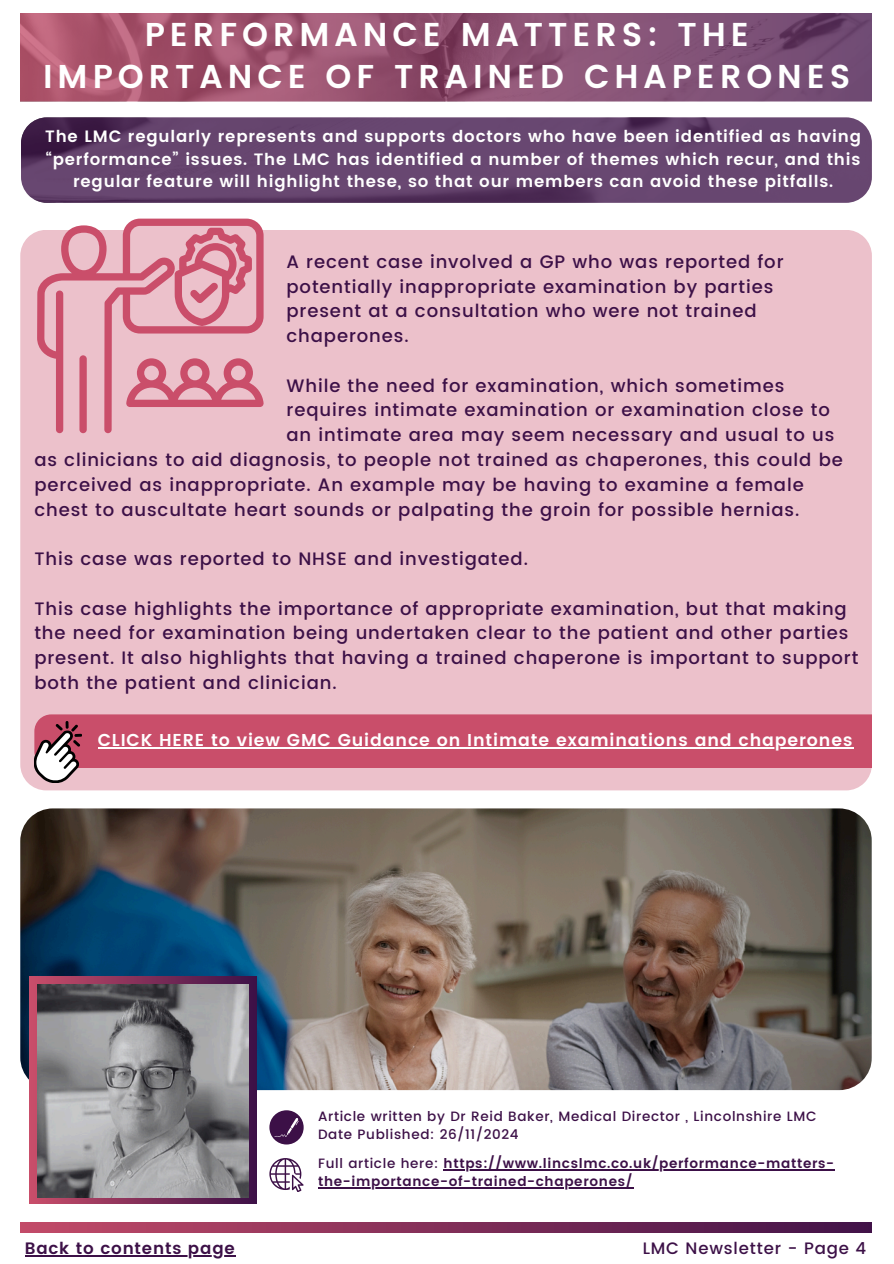
<style>
.page{position:relative;width:894px;height:1264px;background:#fff}
.page>*{position:absolute;margin:0;border:0;box-sizing:border-box;transform-origin:0 0}
.t1{font:600 33px/41.7px "Poppins";letter-spacing:.15em;color:#fff;text-align:center}
.t2{font:500 18px/24.8px "Poppins";letter-spacing:.05em;color:#3c1047}
.t3{font:600 17.25px "Poppins";letter-spacing:.05em;color:#fff}
.t4{font:600 16.5px/22.5px "Poppins";letter-spacing:.05em;color:#fff;text-align:center}
.t5{font:500 16.5px "Poppins";letter-spacing:.05em;color:#3c1047}
.t6{font:600 16.5px "Poppins";letter-spacing:.05em;color:#3c1047}
.t7{font:600 13.5px "Poppins";letter-spacing:.05em;color:#3c1047}
.t8{font:500 13.5px "Poppins";letter-spacing:.05em;color:#3c1047}
.s1{font-weight:500}
</style>
<div class="page">
<div style="left:0;top:1222px;width:893px;height:33px;background:linear-gradient(to right,#c64c69,#3e1147)"></div>
<div style="left:0;top:1233px;width:893px;height:30px;background:#fff"></div>
<svg style="left:20px;top:13px;width:851px;height:88px;background:#915170"></svg>
<svg style="left:21px;top:117px;width:850px;height:86px;background:#65446d"></svg>
<div style="left:0;top:0;width:20px;height:1263px;background:#fff"></div>
<div style="left:20px;top:230px;width:851px;height:560px;background:#ecc1cb"></div>
<img style="left:20px;top:808px;width:851px;height:282px">
<div style="left:269px;top:1110px;width:34px;height:34px;background:#3c1047;border-radius:50%"></div>
<svg style="left:280px;top:1118px;width:18px;height:18px"></svg>
<div style="left:30px;top:976px;width:227px;height:227px;background:linear-gradient(to right,#c94e6a,#3c1047)"></div>
<img style="left:37px;top:984px;width:212px;height:213px">
<svg style="left:269px;top:1158px;width:34px;height:33px"></svg>
<svg style="left:37px;top:219px;width:226px;height:214px;background:#e19ead"></svg>
<div style="left:34px;top:714px;width:837px;height:54px;background:#c94e6a"></div>
<div style="left:871px;top:0;width:22px;height:1263px;background:#fff"></div>
<svg style="left:33px;top:721px;width:49px;height:63px"></svg>
<hr style="left:25px;top:1255px;width:211px;height:1px;background:#3c1047">
<hr style="left:443px;top:1169px;width:391px;height:1px;background:#3c1047">
<hr style="left:318px;top:1187px;width:315px;height:1px;background:#3c1047">
<hr style="left:98px;top:747px;width:755px;height:1px;background:#fff">
<h2 class="t1" style="left:43px;top:14px;width:808px">PERFORMANCE MATTERS: THE<br>IMPORTANCE OF TRAINED CHAPERONES</h2>
<h2 class="t4" style="left:45px;top:125px;width:816px">The LMC regularly represents and supports doctors who have been identified as having “performance” issues. The LMC has identified a number of themes which recur, and this regular feature will highlight these, so that our members can avoid these pitfalls.</h2>
<p class="t2" style="left:286px;top:249px;width:498px">A recent case involved a GP who was reported for potentially inappropriate examination by parties present at a consultation who were not trained chaperones.</p>
<p class="t2" style="left:286px;top:373px;width:549px">While the need for examination, which sometimes requires intimate examination or examination close to an intimate area may seem necessary and usual to us</p>
<p class="t2" style="left:34px;top:447px;width:809px">as clinicians to aid diagnosis, to people not trained as chaperones, this could be perceived as inappropriate. An example may be having to examine a female chest to auscultate heart sounds or palpating the groin for possible hernias.</p>
<h2 class="t2" style="left:34px;top:546px;width:495px">This case was reported to NHSE and investigated.</h2>
<h2 class="t2" style="left:34px;top:596px;width:825px">This case highlights the importance of appropriate examination, but that making the need for examination being undertaken clear to the patient and other parties present. It also highlights that having a trained chaperone is important to support both the patient and clinician.</h2>
<p class="t3" style="left:98px;top:730px;width:755px">CLICK HERE to view GMC Guidance on Intimate examinations and chaperones</p>
<p class="t8" style="left:318px;top:1108px;width:500px">Article written by Dr Reid Baker, Medical Director , Lincolnshire LMC</p>
<p class="t8" style="left:318px;top:1126px;width:202px">Date Published: 26/11/2024</p>
<p class="t7" style="left:318px;top:1155px;width:517px"><span class="s1">Full article here:</span> https://www.lincslmc.co.uk/performance-matters-</p>
<p class="t7" style="left:318px;top:1173px;width:316px">the-importance-of-trained-chaperones/</p>
<h1 class="t5" style="left:621px;top:1238px;width:245px">LMC Newsletter - Page 2-3</h1>
<p class="t6" style="left:25px;top:1238px;width:211px">Back to contents page</p>
<h2 class="t5" style="left:642px;top:1238px;width:225px">LMC Newsletter - Page 4</h2>
</div>
